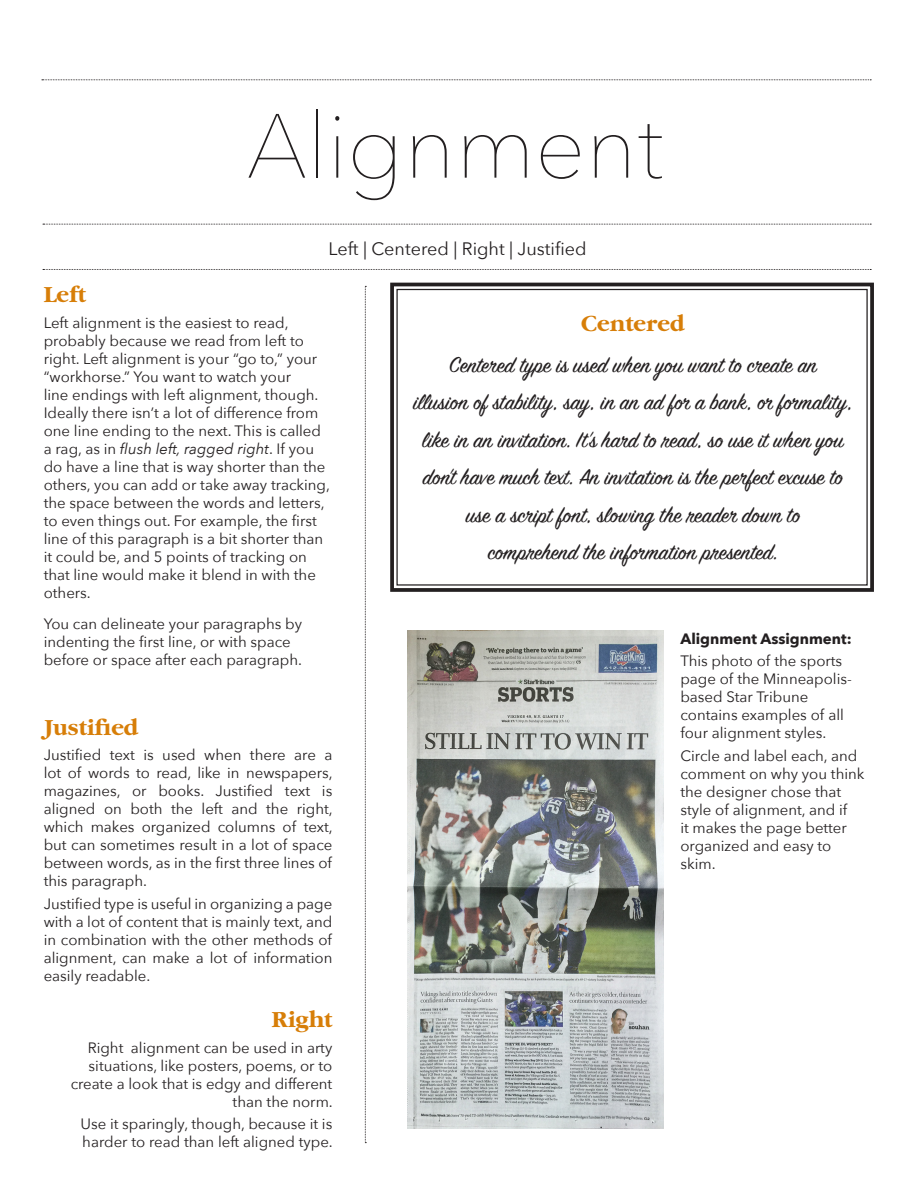
<style>
.page{position:relative;width:918px;height:1188px;background:#fff}
.page>*{position:absolute;margin:0;border:0;box-sizing:border-box;transform-origin:0 0}
.t1{font:200 90px "Avenir Next";color:#231f20}
.A_head{font:24px/37.5px "Sign Painter House Script";color:#231f20;text-align:center}
.A_head-2{font:700 24px "Garamond";color:#d77e08}
.t2{font:18px "Avenir Next";color:#231f20}
.Sidebar_Text{font:15px/18px "Avenir Next";color:#231f20}
.Bulleted_sidebar_tex{font:15px/18px "Avenir Next";color:#231f20;text-align:justify}
.B_head{font:15px/18px "Avenir Next";color:#231f20}
.Sidebar_Text-2{font:700 15px "Avenir Next";color:#231f20}
.s1{font-style:italic}
</style>
<div class="page">
<svg style="left:42px;top:79px;width:829px;height:1px"></svg>
<svg style="left:43px;top:224px;width:828px;height:1px"></svg>
<svg style="left:43px;top:269px;width:828px;height:1px"></svg>
<svg style="left:365px;top:286px;width:1px;height:857px"></svg>
<svg style="left:390px;top:282px;width:484px;height:310px"></svg>
<div style="left:396px;top:289px;width:472px;height:297px;border:1px solid #231f20"></div>
<img style="left:408px;top:630px;width:256px;height:499px">
<p class="t1" style="left:247px;top:70px;width:419px">Alignment</p>
<p class="t2" style="left:329px;top:234px;width:260px">Left | Centered | Right | Justified</p>
<p class="A_head-2" style="left:44px;top:282px;width:44px">Left</p>
<p class="Sidebar_Text" style="left:44px;top:313px;width:288px">Left alignment is the easiest to read, probably because we read from left to right. Left alignment is your “go to,” your “workhorse.” You want to watch your<br>line endings with left alignment, though.<br>Ideally there isn’t a lot of difference from one line ending to the next. This is called a rag, as in <span class="s1">flush left, ragged right</span>. If you do have a line that is way shorter than the others, you can add or take away tracking, the space between the words and letters, to even things out. For example, the first line of this paragraph is a bit shorter than it could be, and 5 points of tracking on that line would make it blend in with the others.</p>
<p class="B_head" style="left:44px;top:614px;width:260px">You can delineate your paragraphs by indenting the first line, or with space before or space after each paragraph.</p>
<p class="A_head-2" style="left:44px;top:714px;width:96px">Justified</p>
<p class="Bulleted_sidebar_tex" style="left:44px;top:745px;width:291px">Justified text is used when there are a lot of words to read, like in newspapers, magazines, or books. Justified text is aligned on both the left and the right, which makes organized columns of text, but can sometimes result in a lot of space between words, as in the first three lines of this paragraph.</p>
<p class="Bulleted_sidebar_tex" style="left:44px;top:894px;width:290px">Justified type is useful in organizing a page with a lot of content that is mainly text, and in combination with the other methods of alignment, can make a lot of information easily readable.</p>
<p class="A_head-2" style="left:272px;top:1007px;width:62px">Right</p>
<p class="Bulleted_sidebar_tex" style="left:71px;top:1038px;width:264px;text-align:right">Right alignment can be used in arty situations, like posters, poems, or to create a look that is edgy and different than the norm.</p>
<p class="Bulleted_sidebar_tex" style="left:80px;top:1114px;width:254px">Use it sparingly, though, because it is harder to read than left aligned type.</p>
<p class="A_head-2" style="left:581px;top:311px;width:105px">Centered</p>
<p class="A_head" style="left:413px;top:348px;width:441px">Centered type is used when you want to create an<br>illusion of stability, say, in an ad for a bank, or formality, like in an invitation. It’s hard to read, so use it when you don’t have much text. An invitation is the perfect excuse to use a script font, slowing the reader down to<br>comprehend the information presented.</p>
<p class="Sidebar_Text-2" style="left:680px;top:625px;width:173px">Alignment Assignment:</p>
<p class="Sidebar_Text" style="left:680px;top:651px;width:173px">This photo of the sports page of the Minneapolis&shy;based Star Tribune contains examples of all four alignment styles.</p>
<p class="Sidebar_Text" style="left:680px;top:746px;width:186px">Circle and label each, and comment on why you think the designer chose that style of alignment, and if<br>it makes the page better organized and easy to skim.</p>
</div>
